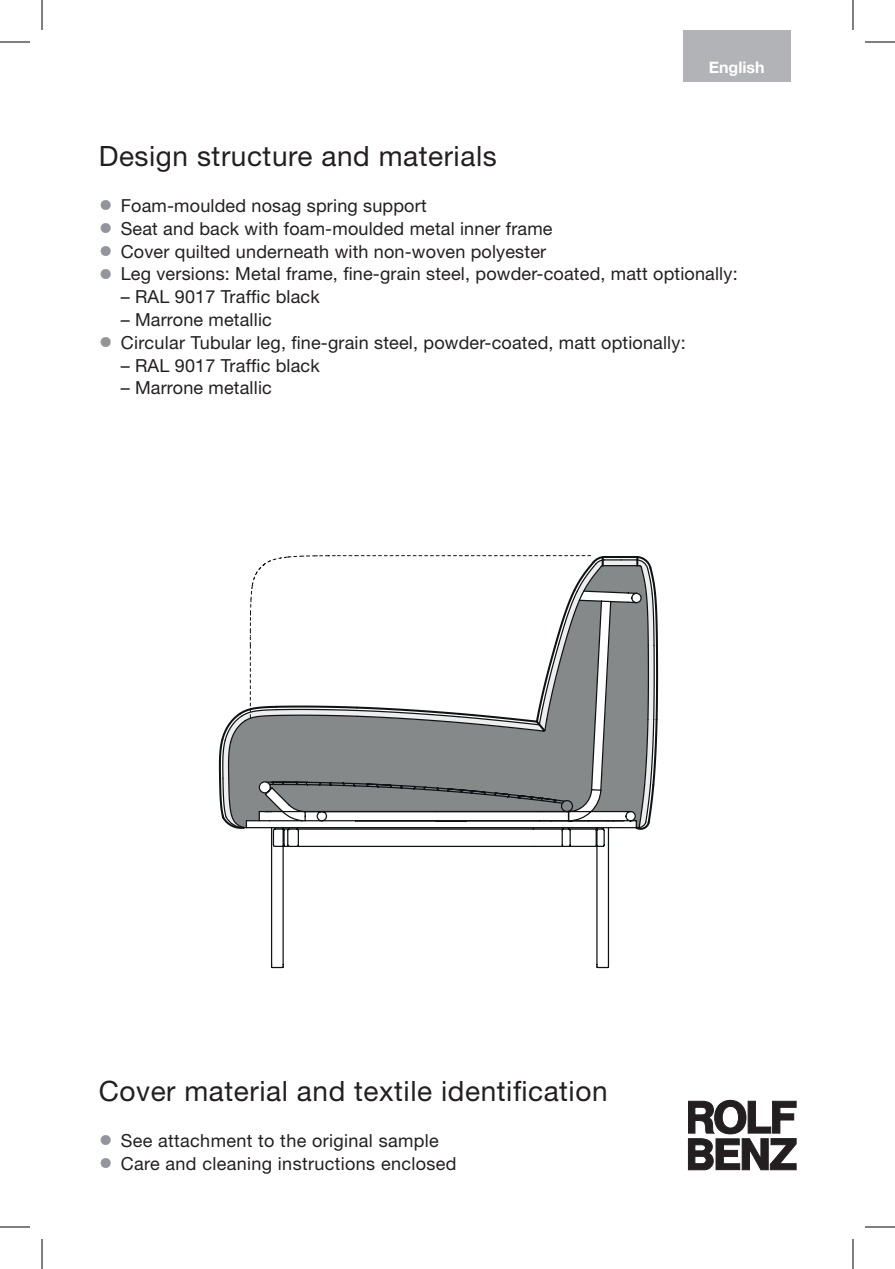
<style>
.page{position:relative;width:895px;height:1269px;background:#fff}
.page>*{position:absolute;margin:0;border:0;box-sizing:border-box;transform-origin:0 0}
.t1{font:28px "Helvetica Neue";letter-spacing:.02em;color:#231f20}
.t2{font:18px "Helvetica Neue";letter-spacing:.01em;color:#231f20}
.t3{font:700 16px "Helvetica Neue";color:#fff}
.s1{font-size:28px;color:#939598}
</style>
<div class="page">
<div style="left:683px;top:31px;width:107px;height:51px;background:#b2b3b7"></div>
<svg style="left:219px;top:555px;width:439px;height:413px"></svg>
<svg style="left:688px;top:1100px;width:108px;height:70px"></svg>
<hr style="left:0;top:42px;width:30px;height:1px;background:#000">
<hr style="left:865px;top:42px;width:30px;height:1px;background:#000">
<hr style="left:0;top:1227px;width:30px;height:1px;background:#000">
<hr style="left:865px;top:1227px;width:30px;height:1px;background:#000">
<hr style="left:42px;top:0;width:1px;height:30px;background:#000">
<hr style="left:42px;top:1239px;width:1px;height:30px;background:#000">
<hr style="left:852px;top:0;width:1px;height:30px;background:#000">
<hr style="left:852px;top:1239px;width:1px;height:30px;background:#000">
<p class="t3" style="left:709px;top:55px;width:57px">English</p>
<h1 class="t1" style="left:99px;top:140px;width:399px">Design structure and materials</h1>
<p class="t2" style="left:99px;top:195px;width:329px"><span class="s1">•</span> Foam-moulded nosag spring support</p>
<p class="t2" style="left:99px;top:218px;width:455px"><span class="s1">•</span> Seat and back with foam-moulded metal inner frame</p>
<p class="t2" style="left:99px;top:240px;width:449px"><span class="s1">•</span> Cover quilted underneath with non-woven polyester</p>
<p class="t2" style="left:99px;top:263px;width:640px"><span class="s1">•</span> Leg versions: Metal frame, fine-grain steel, powder-coated, matt optionally:</p>
<p class="t2" style="left:121px;top:286px;width:201px">– RAL 9017 Traffic black</p>
<p class="t2" style="left:121px;top:309px;width:153px">– Marrone metallic</p>
<p class="t2" style="left:99px;top:332px;width:588px"><span class="s1">•</span> Circular Tubular leg, fine-grain steel, powder-coated, matt optionally:</p>
<p class="t2" style="left:121px;top:354px;width:201px">– RAL 9017 Traffic black</p>
<p class="t2" style="left:121px;top:377px;width:153px">– Marrone metallic</p>
<h1 class="t1" style="left:99px;top:1075px;width:510px">Cover material and textile identification</h1>
<p class="t2" style="left:99px;top:1130px;width:342px"><span class="s1">•</span> See attachment to the original sample</p>
<p class="t2" style="left:99px;top:1152px;width:359px"><span class="s1">•</span> Care and cleaning instructions enclosed</p>
</div>
